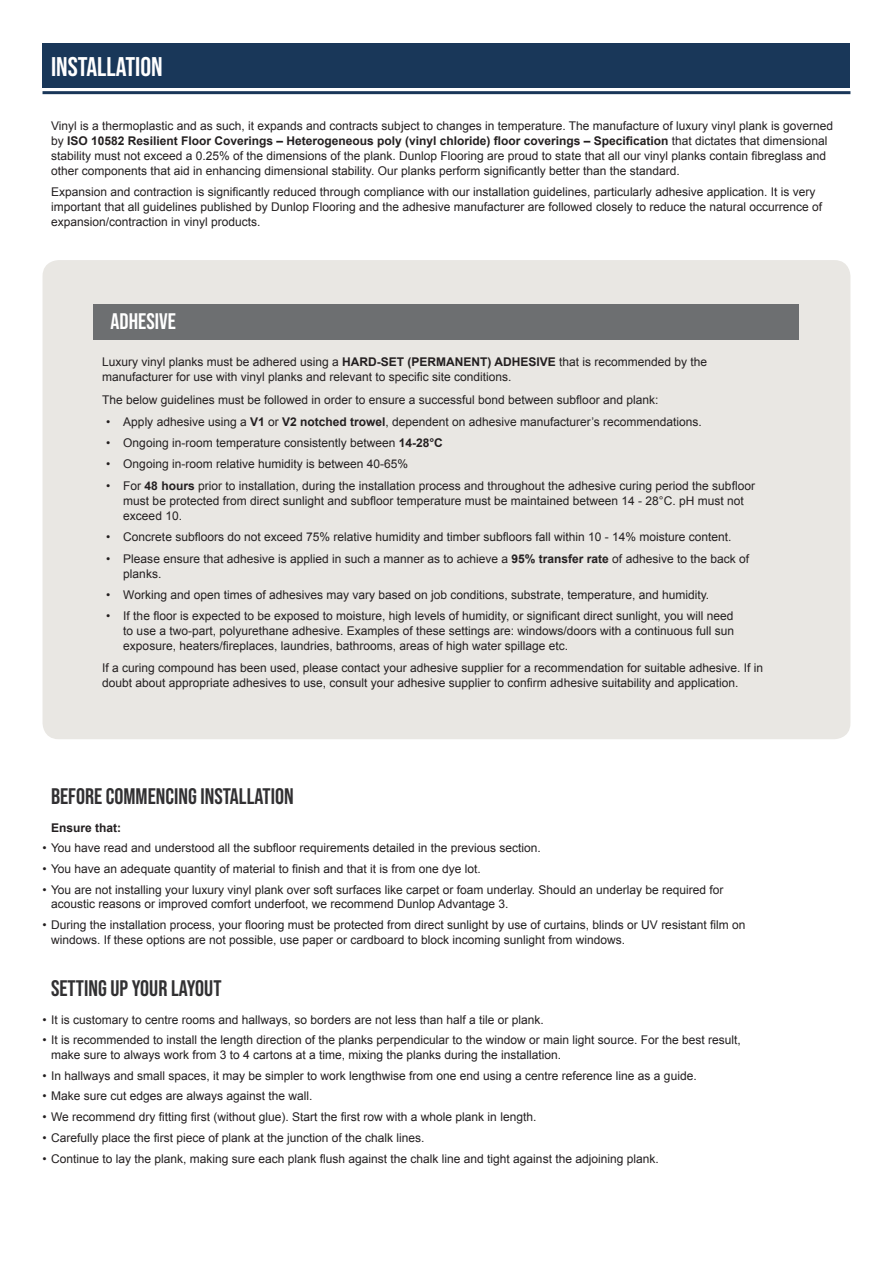
<style>
.page{position:relative;width:893px;height:1263px;background:#fff}
.page>*{position:absolute;margin:0;border:0;box-sizing:border-box;transform-origin:0 0}
.Heading_4{font:27px "Bebas Neue";color:#fff}
.Heading_5{font:22.5px "Bebas Neue";color:#313032}
.Heading_3{font:22.5px "Bebas Neue";color:#fff}
.Body_Copy{font:12px/15px "Arial";color:#231f20}
.Body_Copy-2{font:700 12px "Arial";color:#231f20}
.s1{font-weight:700}
</style>
<div class="page">
<div style="left:43px;top:43px;width:807px;height:44px;background:#193759"></div>
<hr style="left:43px;top:91px;width:807px;height:3px;background:#193759">
<div style="left:43px;top:260px;width:807px;height:479px;background:#e9e7e3;border-radius:16px"></div>
<div style="left:94px;top:304px;width:705px;height:35px;background:#6d6f71"></div>
<p class="Heading_4" style="left:51px;top:52px;width:113px">INSTALLATION</p>
<p class="Body_Copy" style="left:51px;top:118px;width:783px">Vinyl is a thermoplastic and as such, it expands and contracts subject to changes in temperature. The manufacture of luxury vinyl plank is governed by <span class="s1">ISO 10582 Resilient Floor Coverings – Heterogeneous poly (vinyl chloride) floor coverings – Specification</span> that dictates that dimensional stability must not exceed a 0.25% of the dimensions of the plank. Dunlop Flooring are proud to state that all our vinyl planks contain fibreglass and other components that aid in enhancing dimensional stability. Our planks perform significantly better than the standard.</p>
<p class="Body_Copy" style="left:51px;top:184px;width:773px">Expansion and contraction is significantly reduced through compliance with our installation guidelines, particularly adhesive application. It is very important that all guidelines published by Dunlop Flooring and the adhesive manufacturer are followed closely to reduce the natural occurrence of expansion/contraction in vinyl products.</p>
<p class="Heading_3" style="left:111px;top:309px;width:67px">ADHESIVE</p>
<p class="Body_Copy" style="left:102px;top:354px;width:607px">Luxury vinyl planks must be adhered using a <span class="s1">HARD-SET (PERMANENT) ADHESIVE</span> that is recommended by the manufacturer for use with vinyl planks and relevant to specific site conditions.</p>
<p class="Body_Copy" style="left:102px;top:393px;width:558px">The below guidelines must be followed in order to ensure a successful bond between subfloor and plank:</p>
<p class="Body_Copy" style="left:106px;top:414px;width:597px">• Apply adhesive using a <span class="s1">V1</span> or <span class="s1">V2 notched trowel</span>, dependent on adhesive manufacturer’s recommendations.</p>
<p class="Body_Copy" style="left:106px;top:435px;width:338px">• Ongoing in-room temperature consistently between <span class="s1">14-28°C</span></p>
<p class="Body_Copy" style="left:106px;top:457px;width:303px">• Ongoing in-room relative humidity is between 40-65%</p>
<p class="Body_Copy" style="left:123px;top:478px;width:633px;text-indent:-17px">• For <span class="s1">48 hours</span> prior to installation, during the installation process and throughout the adhesive curing period the subfloor must be protected from direct sunlight and subfloor temperature must be maintained between 14 - 28°C. pH must not exceed 10.</p>
<p class="Body_Copy" style="left:106px;top:530px;width:627px">• Concrete subfloors do not exceed 75% relative humidity and timber subfloors fall within 10 - 14% moisture content.</p>
<p class="Body_Copy" style="left:123px;top:551px;width:627px;text-indent:-17px">• Please ensure that adhesive is applied in such a manner as to achieve a <span class="s1">95% transfer rate</span> of adhesive to the back of planks.</p>
<p class="Body_Copy" style="left:106px;top:587px;width:604px">• Working and open times of adhesives may vary based on job conditions, substrate, temperature, and humidity.</p>
<p class="Body_Copy" style="left:123px;top:609px;width:612px;text-align:justify;text-indent:-17px">• If the floor is expected to be exposed to moisture, high levels of humidity, or significant direct sunlight, you will need to use a two-part, polyurethane adhesive. Examples of these settings are: windows/doors with a continuous full sun exposure, heaters/fireplaces, laundries, bathrooms, areas of high water spillage etc.</p>
<p class="Body_Copy" style="left:102px;top:660px;width:662px">If a curing compound has been used, please contact your adhesive supplier for a recommendation for suitable adhesive. If in doubt about appropriate adhesives to use, consult your adhesive supplier to confirm adhesive suitability and application.</p>
<p class="Heading_5" style="left:51px;top:783px;width:244px">BEFORE COMMENCING INSTALLATION</p>
<p class="Body_Copy-2" style="left:51px;top:819px;width:72px">Ensure that:</p>
<p class="Body_Copy" style="left:43px;top:841px;width:500px">• You have read and understood all the subfloor requirements detailed in the previous section.</p>
<p class="Body_Copy" style="left:43px;top:862px;width:440px">• You have an adequate quantity of material to finish and that it is from one dye lot.</p>
<p class="Body_Copy" style="left:51px;top:883px;width:674px;line-height:14.4px;text-indent:-9px">• You are not installing your luxury vinyl plank over soft surfaces like carpet or foam underlay. Should an underlay be required for acoustic reasons or improved comfort underfoot, we recommend Dunlop Advantage 3.</p>
<p class="Body_Copy" style="left:51px;top:918px;width:696px;line-height:14.4px;text-indent:-9px">• During the installation process, your flooring must be protected from direct sunlight by use of curtains, blinds or UV resistant film on windows. If these options are not possible, use paper or cardboard to block incoming sunlight from windows.</p>
<p class="Heading_5" style="left:51px;top:976px;width:172px">SETTING UP YOUR LAYOUT</p>
<p class="Body_Copy" style="left:43px;top:1012px;width:503px">• It is customary to centre rooms and hallways, so borders are not less than half a tile or plank.</p>
<p class="Body_Copy" style="left:51px;top:1033px;width:691px;line-height:14.4px;text-indent:-9px">• It is recommended to install the length direction of the planks perpendicular to the window or main light source. For the best result, make sure to always work from 3 to 4 cartons at a time, mixing the planks during the installation.</p>
<p class="Body_Copy" style="left:43px;top:1068px;width:656px">• In hallways and small spaces, it may be simpler to work lengthwise from one end using a centre reference line as a guide.</p>
<p class="Body_Copy" style="left:43px;top:1089px;width:271px">• Make sure cut edges are always against the wall.</p>
<p class="Body_Copy" style="left:43px;top:1109px;width:495px">• We recommend dry fitting first (without glue). Start the first row with a whole plank in length.</p>
<p class="Body_Copy" style="left:43px;top:1130px;width:384px">• Carefully place the first piece of plank at the junction of the chalk lines.</p>
<p class="Body_Copy" style="left:43px;top:1151px;width:618px">• Continue to lay the plank, making sure each plank flush against the chalk line and tight against the adjoining plank.</p>
</div>
